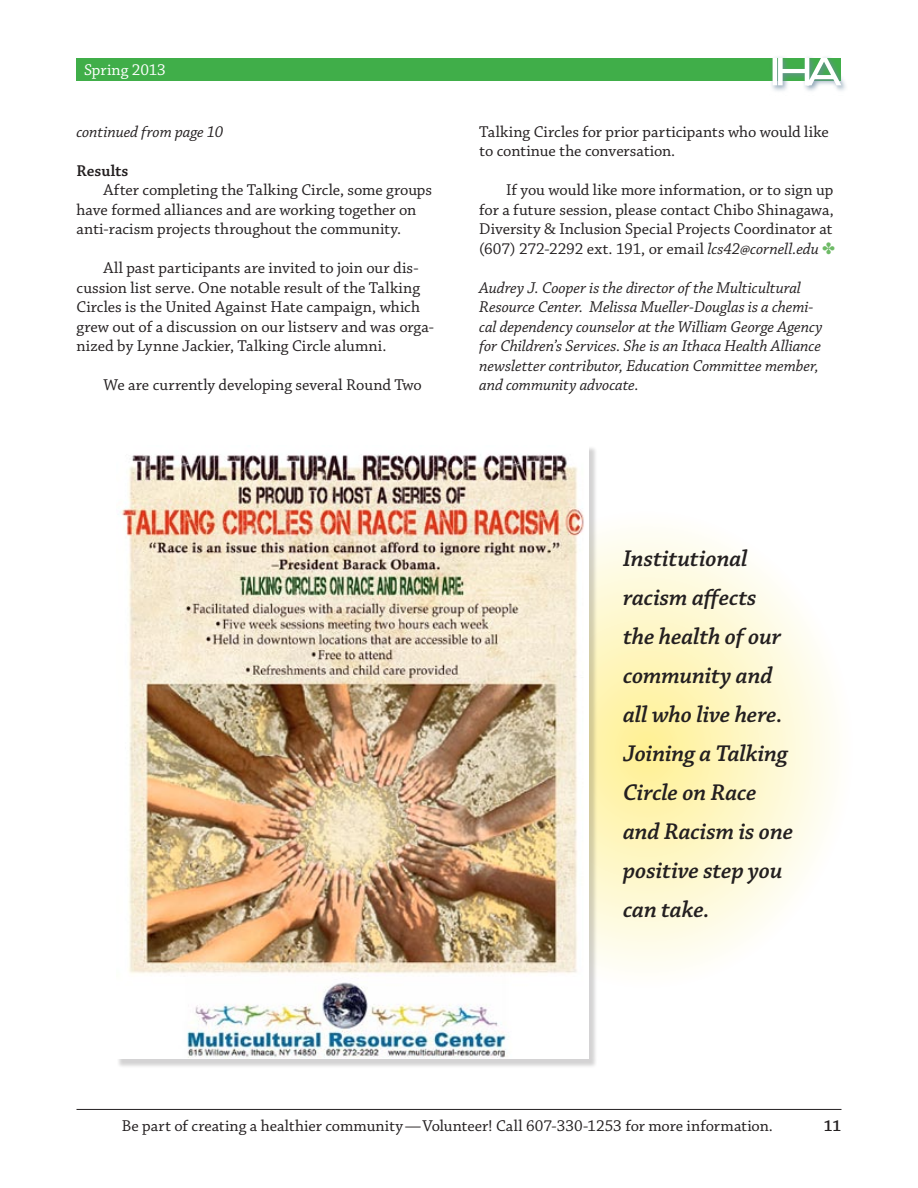
<style>
.page{position:relative;width:918px;height:1188px;background:#fff}
.page>*{position:absolute;margin:0;border:0;box-sizing:border-box;transform-origin:0 0}
.t1{font:italic 600 24px/39px "Chaparral Pro";letter-spacing:-.005em;color:#231f20}
.t2{font:16.5px/19.5px "Chaparral Pro";color:#231f20}
.t3{font:italic 16.5px/19.5px "Chaparral Pro";letter-spacing:-.005em;color:#231f20}
.t4{font:16.5px "Chaparral Pro";letter-spacing:-.01em;color:#fff}
.t5{font:600 16.5px "Chaparral Pro";color:#231f20}
.s1{font-style:italic}
</style>
<div class="page">
<div style="left:76px;top:59px;width:766px;height:22px;background:#40ae49"></div>
<div style="left:770px;top:55px;width:84px;height:43px;background:#6d8aa1;opacity:.8"></div>
<svg style="left:773px;top:58px;width:69px;height:27px"></svg>
<hr style="left:76px;top:1109px;width:766px;height:1px;background:#231f20">
<svg style="left:633px;top:531px;width:203px;height:437px"></svg>
<div style="left:115px;top:445px;width:518px;height:658px;background:#231f20;opacity:.2"></div>
<img style="left:116px;top:446px;width:473px;height:613px">
<p class="t4" style="left:84px;top:61px;width:83px">Spring 2013</p>
<p class="t3" style="left:76px;top:122px;width:148px">continued from page 10</p>
<p class="t5" style="left:76px;top:161px;width:53px">Results</p>
<p class="t2" style="left:76px;top:181px;width:357px;text-indent:27px">After completing the Talking Circle, some groups have formed alliances and are working together on anti-racism projects throughout the community.</p>
<p class="t2" style="left:76px;top:259px;width:359px;text-indent:27px">All past participants are invited to join our dis&shy;cussion list serve. One notable result of the Talking Circles is the United Against Hate campaign, which grew out of a discussion on our listserv and was orga&shy;nized by Lynne Jackier, Talking Circle alumni.</p>
<p class="t2" style="left:103px;top:376px;width:320px">We are currently developing several Round Two</p>
<p class="t2" style="left:479px;top:122px;width:351px">Talking Circles for prior participants who would like to continue the conversation.</p>
<p class="t2" style="left:479px;top:181px;width:356px;text-align:justify;text-indent:27px">If you would like more information, or to sign up for a future session, please contact Chibo Shinagawa, Diversity &amp; Inclusion Special Projects Coordinator at (607) 272-2292 ext. 191, or email <span class="s1">lcs42@cornell.edu</span></p>
<p class="t3" style="left:479px;top:278px;width:345px">Audrey J. Cooper is the director of the Multicultural Resource Center. Melissa Mueller-Douglas is a chemi&shy;cal dependency counselor at the William George Agency for Children’s Services. She is an Ithaca Health Alliance newsletter contributor, Education Committee member, and community advocate.</p>
<h1 class="t1" style="left:623px;top:539px;width:172px">Institutional racism affects the health of our community and all who live here.<br>Joining a Talking<br>Circle on Race and Racism is one positive step you can take.</h1>
<p class="t2" style="left:122px;top:1117px;width:653px">Be part of creating a healthier community—Volunteer! Call 607-330-1253 for more information.</p>
<p class="t5" style="left:824px;top:1116px;width:19px">11</p>
</div>
